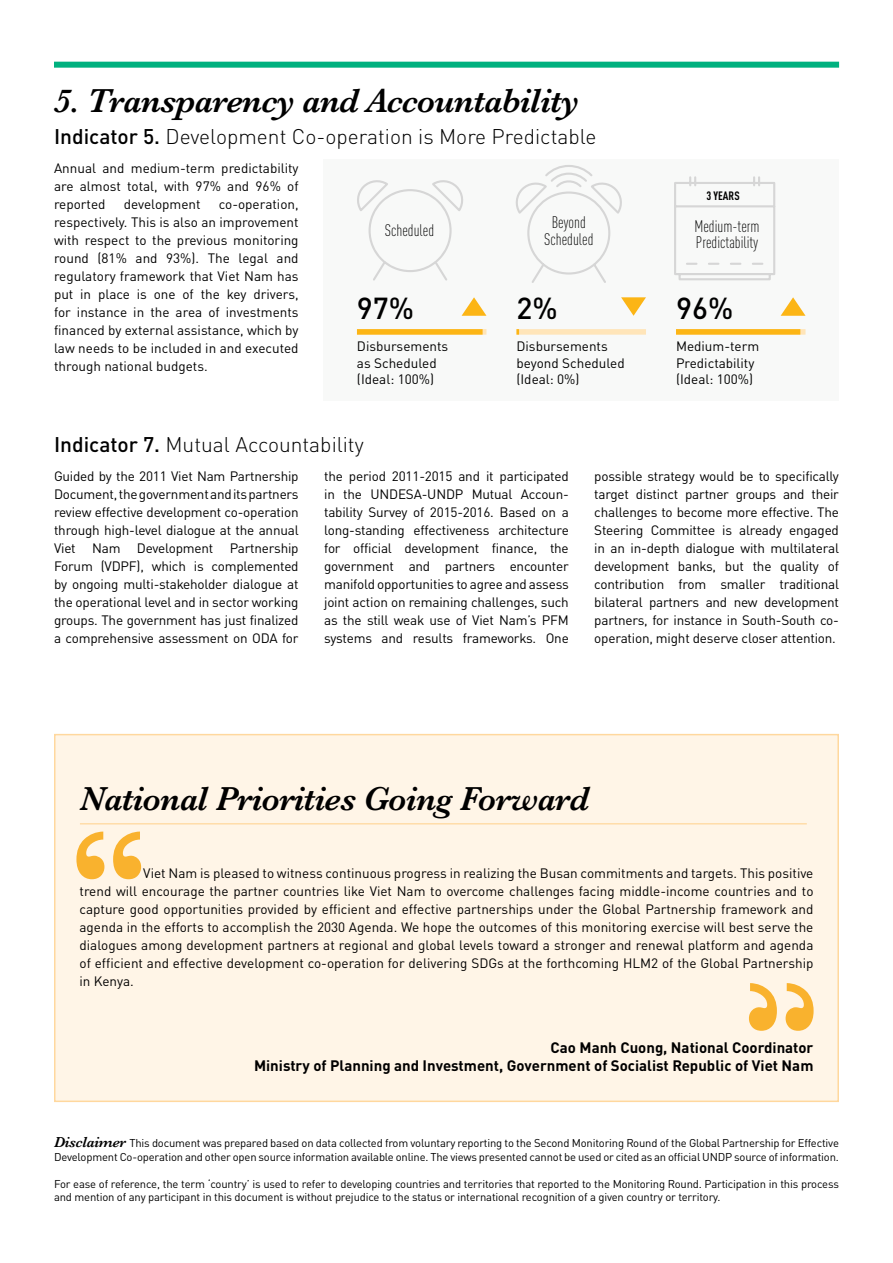
<style>
.page{position:relative;width:893px;height:1263px;background:#fff}
.page>*{position:absolute;margin:0;border:0;box-sizing:border-box;transform-origin:0 0}
.t1{font:700 136.8px "Baskerville";color:#f9b22e}
.t2{font:italic 600 34.5px "Baskerville";letter-spacing:-.02em;color:#000}
.t3{font:500 30px "DIN Pro";color:#000}
.t4{font:300 21px "DIN Pro";color:#000}
.t5{font:300 condensed 16.5px/16.5px "DIN Pro";color:#000;text-align:center}
.t6{font:700 15px/18px "DIN Pro";color:#000;text-align:right}
.t7{font:13.5px/18px "DIN Pro";color:#000;text-align:justify}
.t8{font:700 condensed 12px "DIN Pro";color:#000}
.t9{font:11.25px/13.5px "DIN Pro";letter-spacing:-.015em;color:#000}
.s1{font-weight:500}
.s2{font-family:"Baskerville";font-weight:600;font-style:italic;font-size:15px}
</style>
<div class="page">
<div style="left:54px;top:734px;width:785px;height:368px;background:#fff5e7;border:2px solid #ffd89e"></div>
<hr style="left:80px;top:823px;width:727px;height:1px;background:#ffd89e">
<div style="left:54px;top:62px;width:785px;height:6px;background:#00b17f"></div>
<div style="left:323px;top:159px;width:516px;height:242px;background:#f8f9f8"></div>
<svg style="left:462px;top:297px;width:24px;height:19px"></svg>
<svg style="left:781px;top:297px;width:24px;height:19px"></svg>
<svg style="left:621px;top:297px;width:25px;height:19px"></svg>
<div style="left:516px;top:329px;width:130px;height:6px;background:#ffe5b9"></div>
<svg style="left:516px;top:329px;width:3px;height:6px"></svg>
<svg style="left:800px;top:329px;width:5px;height:6px"></svg>
<div style="left:676px;top:329px;width:124px;height:6px;background:#fcb515"></div>
<div style="left:357px;top:329px;width:129px;height:6px;background:#ffe5b9"></div>
<div style="left:357px;top:329px;width:126px;height:6px;background:#fcb515"></div>
<svg style="left:357px;top:180px;width:106px;height:101px"></svg>
<svg style="left:516px;top:165px;width:106px;height:118px"></svg>
<svg style="left:674px;top:176px;width:102px;height:105px"></svg>
<h2 class="t2" style="left:54px;top:78px;width:527px">5. Transparency and Accountability</h2>
<h3 class="t4" style="left:54px;top:120px;width:544px"><span class="s1">Indicator 5.</span> Development Co-operation is More Predictable</h3>
<p class="t7" style="left:54px;top:157px;width:246px">Annual and medium-term predictability are almost total, with 97% and 96% of reported</p>
<p class="t7" style="left:54px;top:193px;width:246px;text-indent:165px">co-operation, respectively. This is also an improvement with respect to the previous monitoring round (81% and 93%). The legal and regulatory framework that Viet Nam has put in place is one of the key drivers, for instance in the area of investments financed by external assistance, which by law needs to be included in and executed through national budgets.</p>
<p class="t7" style="left:124px;top:193px;width:78px">development</p>
<p class="t8" style="left:706px;top:187px;width:35px">3 YEARS</p>
<p class="t5" style="left:385px;top:221px;width:51px">Scheduled</p>
<p class="t5" style="left:544px;top:213px;width:51px">Beyond<br>Scheduled</p>
<p class="t5" style="left:694px;top:217px;width:67px;text-align:left">Medium-term<br>Predictability</p>
<h3 class="t3" style="left:357px;top:284px;width:59px">97%</h3>
<h3 class="t3" style="left:516px;top:284px;width:43px">2%</h3>
<h3 class="t3" style="left:676px;top:284px;width:59px">96%</h3>
<p class="t7" style="left:357px;top:337px;width:93px;line-height:16.5px;text-align:left">Disbursements as Scheduled (Ideal: 100%)</p>
<p class="t7" style="left:516px;top:337px;width:110px;line-height:16.5px;text-align:left">Disbursements beyond Scheduled (Ideal: 0%)</p>
<p class="t7" style="left:676px;top:337px;width:85px;line-height:16.5px;text-align:left">Medium-term<br>Predictability (Ideal: 100%)</p>
<h3 class="t4" style="left:54px;top:428px;width:311px"><span class="s1">Indicator 7.</span> Mutual Accountability</h3>
<p class="t7" style="left:54px;top:466px;width:246px">Guided by the 2011 Viet Nam Partnership Document, the government and its partners review effective development co-operation through high-level dialogue at the annual Viet Nam Development Partnership Forum (VDPF), which is complemented by ongoing multi-stakeholder dialogue at the operational level and in sector working groups. The government has just finalized a comprehensive assessment on ODA for</p>
<p class="t7" style="left:324px;top:466px;width:246px">the period 2011-2015 and it participated in the UNDESA-UNDP Mutual Accoun&shy;tability Survey of 2015-2016. Based on a long-standing effectiveness architecture for official development finance, the government and partners encounter manifold opportunities to agree and assess joint action on remaining challenges, such as the still weak use of Viet Nam’s PFM systems and results frameworks. One</p>
<p class="t7" style="left:594px;top:466px;width:246px">possible strategy would be to specifically target distinct partner groups and their challenges to become more effective. The Steering Committee is already engaged in an in-depth dialogue with multilateral development banks, but the quality of contribution from smaller traditional bilateral partners and new development partners, for instance in South-South co&shy;operation, might deserve closer attention.</p>
<h2 class="t2" style="left:80px;top:775px;width:511px">National Priorities Going Forward</h2>
<h1 class="t1" style="left:68px;top:784px;width:83px">“</h1>
<p class="t7" style="left:80px;top:863px;width:735px;text-indent:64px">Viet Nam is pleased to witness continuous progress in realizing the Busan commitments and targets. This positive trend will encourage the partner countries like Viet Nam to overcome challenges facing middle-income countries and to capture good opportunities provided by efficient and effective partnerships under the Global Partnership framework and agenda in the efforts to accomplish the 2030 Agenda. We hope the outcomes of this monitoring exercise will best serve the dialogues among development partners at regional and global levels toward a stronger and renewal platform and agenda of efficient and effective development co-operation for delivering SDGs at the forthcoming HLM2 of the Global Partnership in Kenya.</p>
<p class="t6" style="left:254px;top:1037px;width:561px">Cao Manh Cuong, National Coordinator<br>Ministry of Planning and Investment, Government of Socialist Republic of Viet Nam</p>
<p class="t9" style="left:54px;top:1135px;width:786px"><span class="s2">Disclaimer</span> This document was prepared based on data collected from voluntary reporting to the Second Monitoring Round of the Global Partnership for Effective<br>Development Co-operation and other open source information available online. The views presented cannot be used or cited as an official UNDP source of information.</p>
<p class="t9" style="left:54px;top:1176px;width:786px">For ease of reference, the term ‘country’ is used to refer to developing countries and territories that reported to the Monitoring Round. Participation in this process and mention of any participant in this document is without prejudice to the status or international recognition of a given country or territory.</p>
</div>
